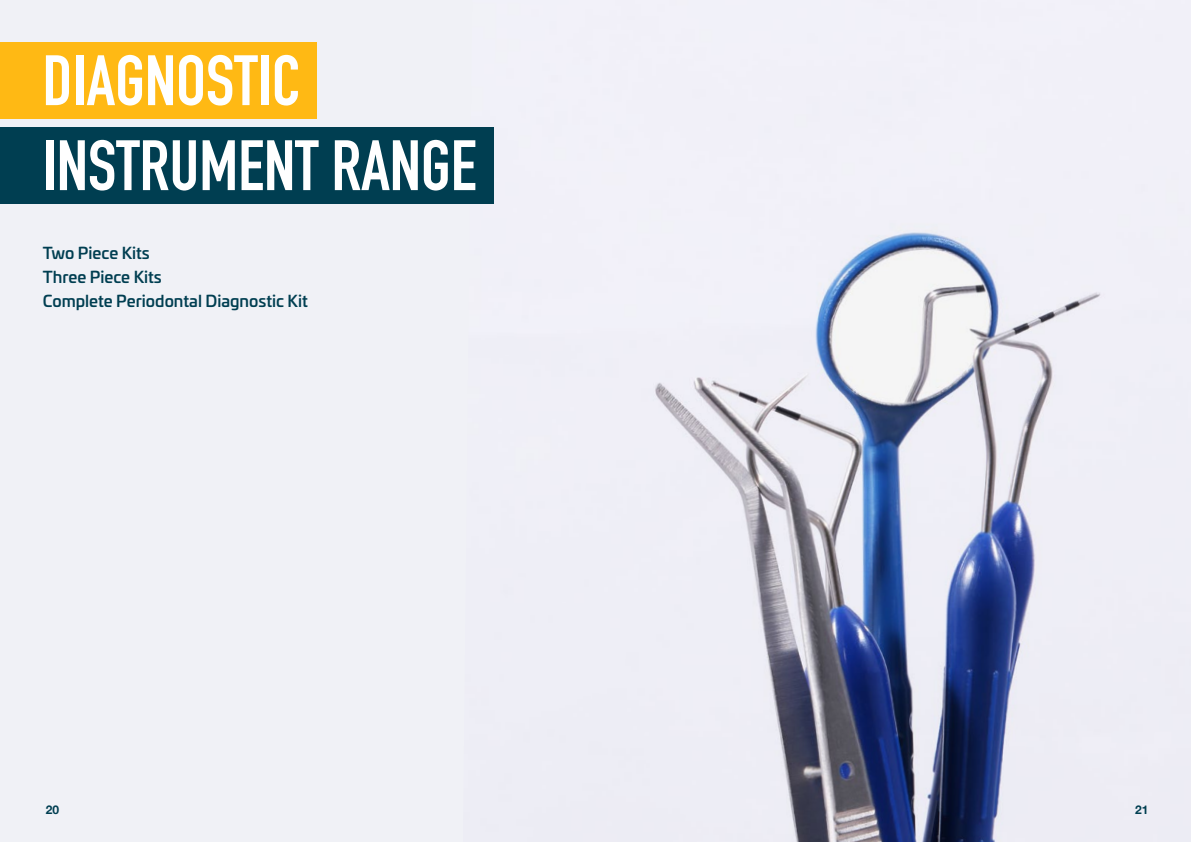
<style>
.page{position:relative;width:1191px;height:842px;background:#f0f1f6}
.page>*{position:absolute;margin:0;border:0;box-sizing:border-box;transform-origin:0 0}
.t1{font:700 70px/85px "DIN Condensed";color:#fff}
.t2{font:500 16px/24px "Univia Pro";color:#003e51}
.t3{font:700 12px "Helvetica Neue";color:#003e51}
</style>
<div class="page">
<img style="left:493px;top:127px;width:608px;height:715px">
<div style="left:0;top:43px;width:316px;height:76px;background:#ffb914"></div>
<div style="left:0;top:127px;width:493px;height:77px;background:#003e51"></div>
<h1 class="t1" style="left:43px;top:38px;width:435px">DIAGNOSTIC<br>INSTRUMENT RANGE</h1>
<p class="t2" style="left:43px;top:240px;width:266px">Two Piece Kits<br>Three Piece Kits<br>Complete Periodontal Diagnostic Kit</p>
<p class="t3" style="left:46px;top:800px;width:15px">20</p>
<p class="t3" style="left:1135px;top:800px;width:15px">21</p>
</div>
